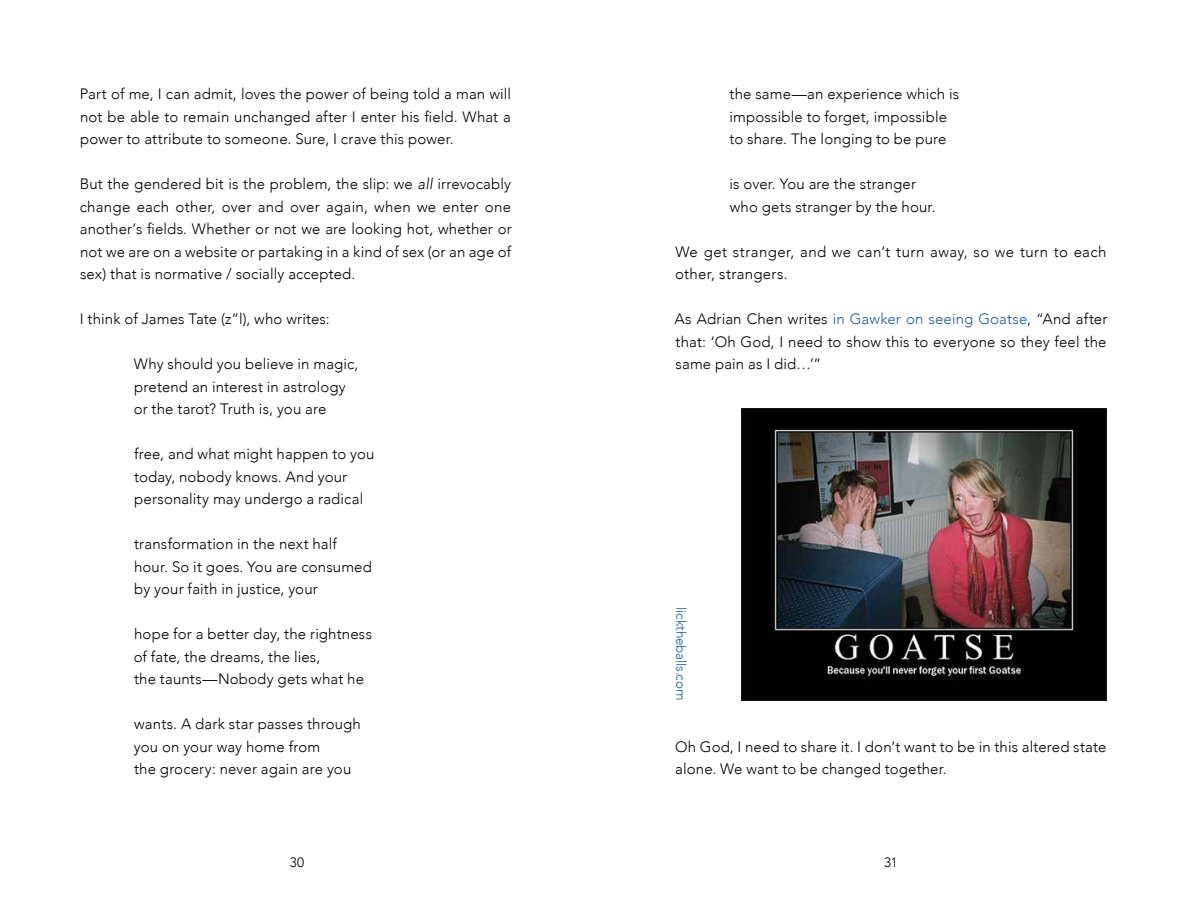
<style>
.page{position:relative;width:1188px;height:918px;background:#fff}
.page>*{position:absolute;margin:0;border:0;box-sizing:border-box;transform-origin:0 0}
.t1{font:300 15px/22.5px "Avenir";letter-spacing:.01em;color:#000}
.t2{font:300 13.5px "Avenir";letter-spacing:-.015em;color:#215e9e}
.t3{font:300 13.5px "Avenir";color:#000}
.s1{font-style:italic}
.s2{color:#215e9e}
</style>
<div class="page">
<img style="left:741px;top:408px;width:366px;height:292px">
<p class="t1" style="left:80px;top:83px;width:433px;text-align:justify">Part of me, I can admit, loves the power of being told a man will not be able to remain unchanged after I enter his field. What a power to attribute to someone. Sure, I crave this power.</p>
<p class="t1" style="left:80px;top:173px;width:434px;text-align:justify">But the gendered bit is the problem, the slip: we <span class="s1">all</span> irrevocably change each other, over and over again, when we enter one another’s fields. Whether or not we are looking hot, whether or not we are on a website or partaking in a kind of sex (or an age of sex) that is normative / socially accepted.</p>
<p class="t1" style="left:80px;top:308px;width:251px">I think of James Tate (z”l), who writes:</p>
<p class="t1" style="left:134px;top:353px;width:226px">Why should you believe in magic, pretend an interest in astrology or the tarot? Truth is, you are</p>
<p class="t1" style="left:134px;top:443px;width:242px">free, and what might happen to you today, nobody knows. And your personality may undergo a radical</p>
<p class="t1" style="left:134px;top:533px;width:239px">transformation in the next half hour. So it goes. You are consumed by your faith in justice, your</p>
<p class="t1" style="left:134px;top:623px;width:240px">hope for a better day, the rightness of fate, the dreams, the lies,<br>the taunts—Nobody gets what he</p>
<p class="t1" style="left:134px;top:713px;width:229px">wants. A dark star passes through you on your way home from<br>the grocery: never again are you</p>
<p class="t1" style="left:729px;top:83px;width:231px">the same—an experience which is impossible to forget, impossible to share. The longing to be pure</p>
<p class="t1" style="left:729px;top:173px;width:208px">is over. You are the stranger who gets stranger by the hour.</p>
<p class="t1" style="left:675px;top:240px;width:433px">We get stranger, and we can’t turn away, so we turn to each other, strangers.</p>
<p class="t1" style="left:675px;top:308px;width:434px;text-align:justify">As Adrian Chen writes <span class="s2">in Gawker on seeing Goatse</span>, “And after that: ‘Oh God, I need to show this to everyone so they feel the same pain as I did…’”</p>
<p class="t2" style="left:689px;top:607px;width:94px;rotate:90deg">licktheballs.com</p>
<p class="t1" style="left:675px;top:735px;width:433px">Oh God, I need to share it. I don’t want to be in this altered state alone. We want to be changed together.</p>
<p class="t3" style="left:290px;top:854px;width:16px">30</p>
<p class="t3" style="left:884px;top:854px;width:15px">31</p>
</div>
